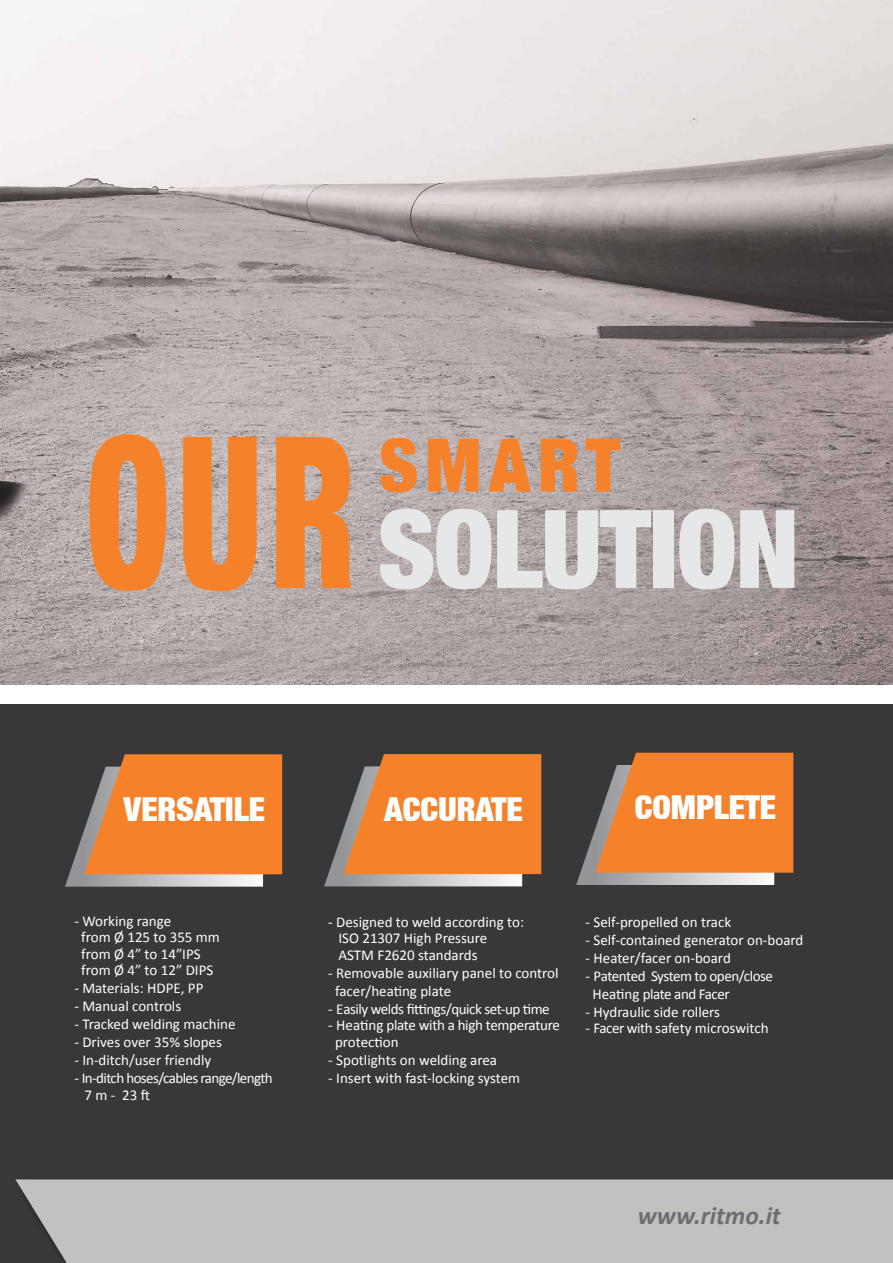
<style>
.page{position:relative;width:893px;height:1263px;background:#fff}
.page>*{position:absolute;margin:0;border:0;box-sizing:border-box;transform-origin:0 0}
.t1{font:108px "Basic Sans Heavy SF Bold";letter-spacing:-.01em;color:#e6e7e8}
.t2{font:73.5px "Basic Sans Heavy SF Bold";letter-spacing:.1em;color:#f5822b}
.t3{font:33px "Basic Sans Heavy SF Bold";color:#fff}
.t4{font:italic 700 25.5px "Calibri";color:#6d6e71}
.t5{font:15px/16.5px "Calibri";color:#fff}
.t6{font:15px/18px "Calibri";letter-spacing:-.03em;color:#fff}
.t7{font:15px/16.5px "Calibri";letter-spacing:-.02em;color:#fff}
.t8{font:15px/16.5px "Calibri";letter-spacing:-.04em;color:#fff}
.s1{font-size:210px;color:#f5822b}
</style>
<div class="page">
<div style="left:0;top:705px;width:893px;height:558px;background:#383839"></div>
<img style="left:0;top:0;width:893px;height:684px">
<svg style="left:65px;top:754px;width:217px;height:133px;background:#d27f40"></svg>
<svg style="left:324px;top:754px;width:217px;height:132px;background:#d37f40"></svg>
<svg style="left:576px;top:753px;width:217px;height:132px;background:#d37f40"></svg>
<div style="left:15px;top:1179px;width:878px;height:84px;background:#c2c1c0"></div>
<h1 class="t1" style="left:86px;top:489px;width:714px"><span class="s1">OUR</span> SOLUTION</h1>
<h2 class="t2" style="left:379px;top:424px;width:242px">SMART</h2>
<h3 class="t3" style="left:123px;top:791px;width:143px">VERSATILE</h3>
<h3 class="t3" style="left:384px;top:790px;width:140px">ACCURATE</h3>
<h3 class="t3" style="left:635px;top:789px;width:143px">COMPLETE</h3>
<p class="t5" style="left:81px;top:912px;width:140px;text-indent:-7px">- Working range<br>from Ø 125 to 355 mm from Ø 4” to 14”IPS from Ø 4” to 12” DIPS</p>
<p class="t5" style="left:74px;top:979px;width:131px">- Materials: HDPE, PP</p>
<p class="t5" style="left:74px;top:997px;width:108px">- Manual controls</p>
<p class="t5" style="left:74px;top:1015px;width:163px">- Tracked welding machine</p>
<p class="t5" style="left:74px;top:1033px;width:149px">- Drives over 35% slopes</p>
<p class="t5" style="left:74px;top:1051px;width:138px">- In-ditch/user friendly</p>
<p class="t8" style="left:85px;top:1069px;width:190px;text-indent:-10px">- In-ditch hoses/cables range/length<br>7 m - 23 ft</p>
<p class="t5" style="left:338px;top:913px;width:187px;text-indent:-10px">- Designed to weld according to:<br>ISO 21307 High Pressure<br>ASTM F2620 standards</p>
<p class="t5" style="left:335px;top:963px;width:225px;line-height:18px;text-indent:-7px">- Removable auxiliary panel to control facer/heating plate</p>
<p class="t6" style="left:328px;top:999px;width:223px">- Easily welds fittings/quick set-up time</p>
<p class="t7" style="left:335px;top:1016px;width:226px;text-indent:-7px">- Heating plate with a high temperature protection</p>
<p class="t5" style="left:328px;top:1051px;width:170px">- Spotlights on welding area</p>
<p class="t5" style="left:328px;top:1069px;width:193px">- Insert with fast-locking system</p>
<p class="t5" style="left:585px;top:913px;width:147px">- Self-propelled on track</p>
<p class="t5" style="left:585px;top:931px;width:219px">- Self-contained generator on-board</p>
<p class="t5" style="left:585px;top:949px;width:147px">- Heater/facer on-board</p>
<p class="t6" style="left:592px;top:966px;width:182px;text-indent:-7px">- Patented System to open/close<br>Heating plate and Facer</p>
<p class="t5" style="left:585px;top:1003px;width:136px">- Hydraulic side rollers</p>
<p class="t5" style="left:585px;top:1019px;width:185px">- Facer with safety microswitch</p>
<h3 class="t4" style="left:638px;top:1200px;width:144px">www.ritmo.it</h3>
</div>
